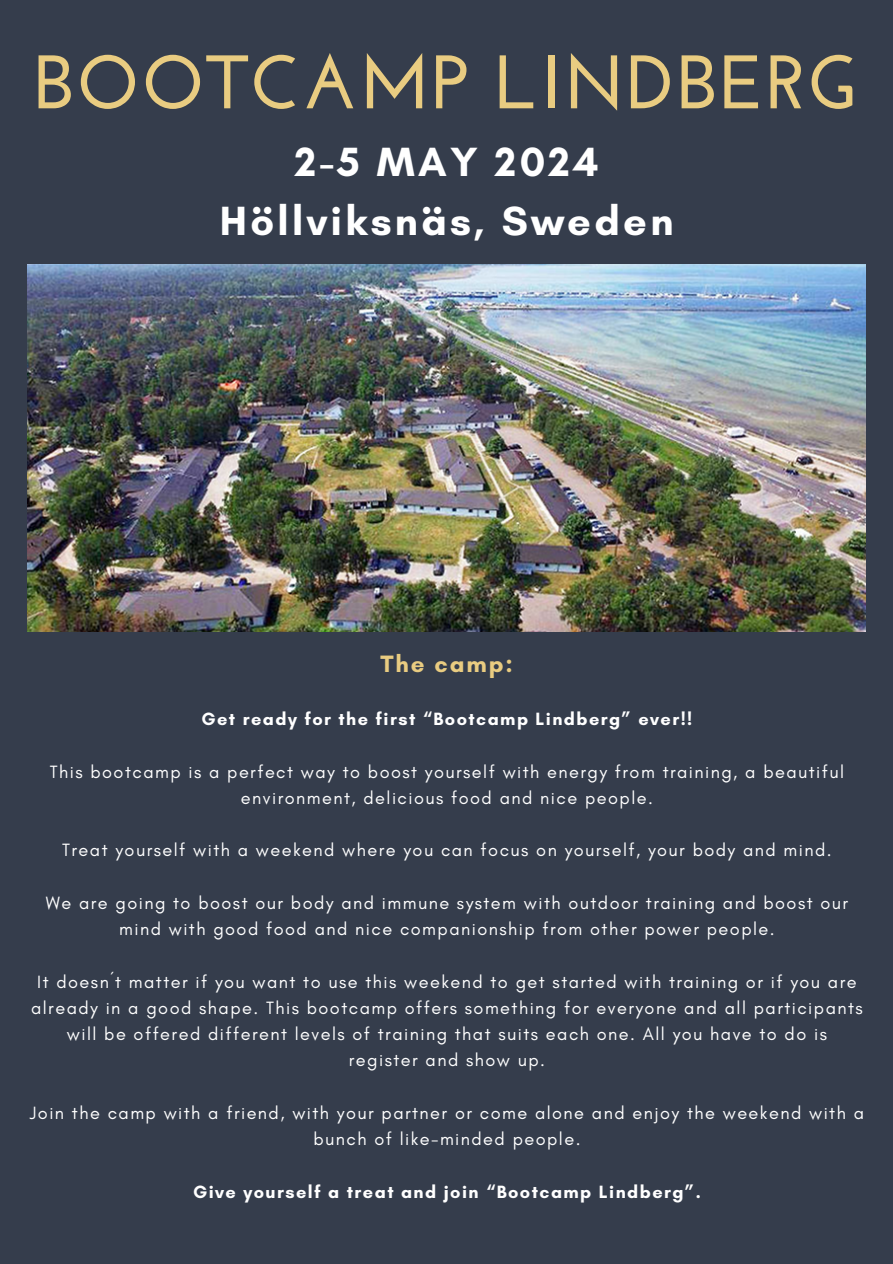
<style>
.page{position:relative;width:893px;height:1264px;background:#fff}
.page>*{position:absolute;margin:0;border:0;box-sizing:border-box;transform-origin:0 0}
.t1{font:700 75.6px "Josefin Sans";letter-spacing:.02em;color:#e9cc81}
.t2{font:700 41.55px "Glacial Indifference";letter-spacing:.08em;color:#fff}
.t3{font:700 24.15px "Glacial Indifference";letter-spacing:.08em;color:#e9cc81}
.t4{font:18.15px/26.2px "Glacial Indifference";letter-spacing:.08em;color:#fff;text-align:center}
.t5{font:700 18.15px "Glacial Indifference";letter-spacing:.08em;color:#fff}
</style>
<div class="page">
<div style="left:0;top:0;width:892px;height:1263px;background:#353d4c"></div>
<img style="left:28px;top:264px;width:837px;height:367px">
<p class="t1" style="left:34px;top:52px;width:826px">BOOTCAMP LINDBERG</p>
<p class="t2" style="left:295px;top:136px;width:305px">2-5 MAY 2024</p>
<p class="t2" style="left:220px;top:196px;width:455px">Höllviksnäs, Sweden</p>
<p class="t3" style="left:380px;top:649px;width:134px">The camp:</p>
<p class="t5" style="left:201px;top:708px;width:492px">Get ready for the first “Bootcamp Lindberg” ever!!</p>
<p class="t4" style="left:50px;top:758px;width:795px">This bootcamp is a perfect way to boost yourself with energy from training, a beautiful environment, delicious food and nice people.</p>
<p class="t4" style="left:62px;top:837px;width:771px">Treat yourself with a weekend where you can focus on yourself, your body and mind.</p>
<p class="t4" style="left:46px;top:889px;width:803px">We are going to boost our body and immune system with outdoor training and boost our mind with good food and nice companionship from other power people.</p>
<p class="t4" style="left:31px;top:968px;width:833px">It doesn´t matter if you want to use this weekend to get started with training or if you are already in a good shape. This bootcamp offers something for everyone and all participants will be offered different levels of training that suits each one. All you have to do is register and show up.</p>
<p class="t4" style="left:30px;top:1099px;width:835px">Join the camp with a friend, with your partner or come alone and enjoy the weekend with a bunch of like-minded people.</p>
<p class="t5" style="left:193px;top:1180px;width:509px">Give yourself a treat and join “Bootcamp Lindberg”.</p>
</div>
